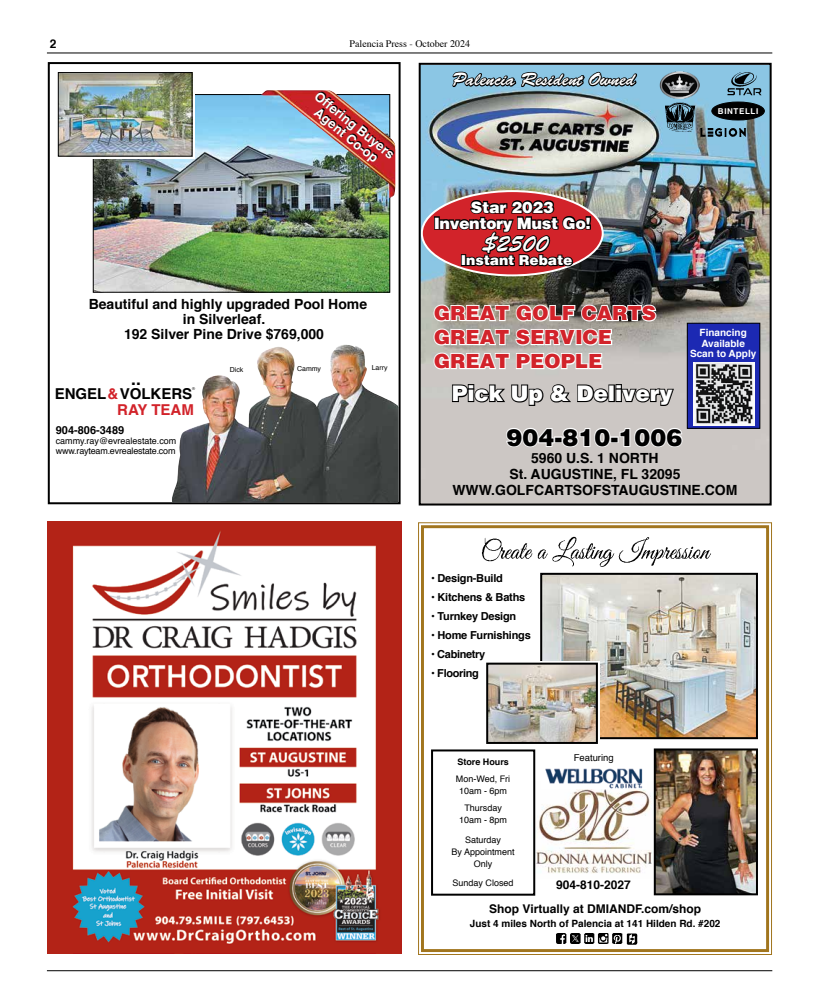
<style>
.page{position:relative;width:819px;height:1008px;background:#fff}
.page>*{position:absolute;margin:0;border:0;box-sizing:border-box;transform-origin:0 0}
.t1{font:900 24px "Helvetica";color:#000}
.t2{font:23px "Brush Script Std";color:#fff}
.t3{font:900 22px "Helvetica";letter-spacing:-.01em;color:#fff}
.t4{font:900 20px/24px "Helvetica";letter-spacing:-.01em;color:#d2232a}
.t5{font:18px "Brush Script Std";color:#fff}
.t6{font:700 17.5px "Helvetica";color:#000}
.t7{font:900 16px/16px "Helvetica";letter-spacing:-.03em;color:#fff;text-align:center}
.t8{font:700 15px/16px "Helvetica";color:#000;text-align:right}
.t9{font:700 14px/16px "Helvetica";color:#000;text-align:center}
.t10{font:900 14px "Helvetica";letter-spacing:-.01em;color:#fff}
.t11{font:700 13px/13px "Helvetica";color:#fff;text-align:center}
.t12{font:700 12px "Helvetica";color:#000}
.t13{font:700 11px "Helvetica";letter-spacing:-.02em;color:#000}
.t14{font:700 11px "Helvetica";color:#000}
.t15{font:700 10px "Helvetica";color:#000}
.t16{font:700 10px/10.5px "Helvetica";color:#fff;text-align:center}
.t17{font:10px "Times";color:#000}
.t18{font:9.5px "Helvetica";color:#000}
.t19{font:9px/12px "Helvetica";color:#000;text-align:center}
.t20{font:9px/10px "Helvetica";letter-spacing:-.02em;color:#000}
.t21{font:700 9px "Helvetica";color:#000}
.t22{font:700 8px "Helvetica";letter-spacing:.08em;color:#fff}
.t23{font:6.9px "Helvetica";color:#000}
.t24{font:4px "Helvetica";color:#000}
.s1{color:#d2232a}
</style>
<div class="page">
<hr style="left:47px;top:52px;width:725px;height:1px;background:#000">
<hr style="left:47px;top:970px;width:725px;height:1px;background:#000">
<img style="left:48px;top:521px;width:353px;height:432px">
<img style="left:422px;top:66px;width:347px;height:437px">
<div style="left:687px;top:323px;width:73px;height:105px;background:#1c29b3"></div>
<div style="left:687px;top:323px;width:73px;height:106px;border:1px solid #000"></div>
<img style="left:693px;top:362px;width:61px;height:63px">
<svg style="left:432px;top:303px;width:252px;height:196px;background:#c2bfbb"></svg>
<img style="left:660px;top:72px;width:39px;height:27px">
<img style="left:727px;top:72px;width:35px;height:25px">
<img style="left:664px;top:102px;width:31px;height:31px">
<div style="left:712px;top:102px;width:52px;height:18px;background:#000;border-radius:50%"></div>
<div style="left:711px;top:102px;width:54px;height:18px;border:1px solid #000;border-radius:50%"></div>
<img style="left:698px;top:126px;width:50px;height:12px">
<svg style="left:422px;top:191px;width:181px;height:84px"></svg>
<div style="left:434px;top:216px;width:6px;height:14px;border:2px solid #000"></div>
<img style="left:438px;top:52px;width:200px;height:223px">
<div style="left:419px;top:63px;width:353px;height:443px;border:2px solid #000"></div>
<svg style="left:418px;top:522px;width:354px;height:433px"></svg>
<div style="left:421px;top:525px;width:348px;height:427px;border:3px solid #a1751e"></div>
<img style="left:535px;top:781px;width:119px;height:97px">
<img style="left:657px;top:751px;width:98px;height:141px">
<div style="left:654px;top:748px;width:104px;height:147px;border:2px solid #000"></div>
<div style="left:431px;top:749px;width:104px;height:147px;border:2px solid #000"></div>
<img style="left:541px;top:765px;width:105px;height:23px">
<div style="left:493px;top:664px;width:63px;height:83px;background:#fff"></div>
<img style="left:550px;top:931px;width:93px;height:15px">
<img style="left:543px;top:576px;width:212px;height:160px">
<div style="left:540px;top:573px;width:218px;height:166px;border:2px solid #000"></div>
<svg style="left:537px;top:661px;width:63px;height:79px"></svg>
<img style="left:489px;top:666px;width:106px;height:75px">
<div style="left:486px;top:663px;width:112px;height:81px;border:2px solid #000"></div>
<img style="left:474px;top:531px;width:244px;height:38px">
<div style="left:48px;top:62px;width:353px;height:442px;border:2px solid #000"></div>
<img style="left:172px;top:345px;width:227px;height:158px">
<img style="left:95px;top:96px;width:293px;height:195px">
<div style="left:76px;top:94px;width:119px;height:65px;background:#fff"></div>
<img style="left:60px;top:74px;width:131px;height:81px">
<div style="left:58px;top:72px;width:135px;height:85px;border:1px solid #000"></div>
<img style="left:261px;top:90px;width:134px;height:108px">
<p class="t12" style="left:50px;top:34px;width:8px">2</p>
<p class="t17" style="left:350px;top:34px;width:122px">Palencia Press - October 2024</p>
<p class="t11" style="left:321px;top:89px;width:100px;rotate:39deg">Offering Buyers<br>Agent Co-op</p>
<p class="t9" style="left:89px;top:297px;width:280px;line-height:15px">Beautiful and highly upgraded Pool Home in Silverleaf.<br>192 Silver Pine Drive $769,000</p>
<p class="t6" style="left:131px;top:365px;width:11px">..</p>
<p class="t24" style="left:192px;top:385px;width:4px">®</p>
<p class="t8" style="left:55px;top:386px;width:141px">ENGEL <span class="s1">&amp;</span> VOLKERS<br><span class="s1">RAY TEAM</span></p>
<p class="t14" style="left:56px;top:421px;width:70px">904-806-3489</p>
<p class="t20" style="left:56px;top:436px;width:122px">cammy.ray@evrealestate.com www.rayteam.evrealestate.com</p>
<p class="t23" style="left:230px;top:364px;width:15px">Dick</p>
<p class="t23" style="left:297px;top:363px;width:26px">Cammy</p>
<p class="t23" style="left:372px;top:363px;width:17px">Larry</p>
<p class="t5" style="left:453px;top:69px;width:184px">Palencia Resident Owned</p>
<p class="t22" style="left:718px;top:105px;width:42px">BINTELLI</p>
<p class="t7" style="left:434px;top:199px;width:159px">Star 2023<br>Inventory Must Go!</p>
<h2 class="t2" style="left:483px;top:231px;width:66px">$2500</h2>
<p class="t10" style="left:461px;top:252px;width:113px">Instant Rebate</p>
<h3 class="t4" style="left:434px;top:301px;width:224px">GREAT GOLF CARTS<br>GREAT SERVICE<br>GREAT PEOPLE</h3>
<h3 class="t3" style="left:452px;top:380px;width:223px">Pick Up &amp; Delivery</h3>
<p class="t16" style="left:690px;top:328px;width:68px">Financing<br>Available<br>Scan to Apply</p>
<h1 class="t1" style="left:506px;top:423px;width:178px">904-810-1006</h1>
<p class="t9" style="left:452px;top:450px;width:287px">5960 U.S. 1 NORTH<br>St. AUGUSTINE, FL 32095<br>WWW.GOLFCARTSOFSTAUGUSTINE.COM</p>
<p class="t13" style="left:431px;top:570px;width:73px">• Design-Build</p>
<p class="t13" style="left:431px;top:589px;width:96px">• Kitchens &amp; Baths</p>
<p class="t13" style="left:431px;top:608px;width:87px">• Turnkey Design</p>
<p class="t13" style="left:431px;top:627px;width:101px">• Home Furnishings</p>
<p class="t13" style="left:431px;top:646px;width:56px">• Cabinetry</p>
<p class="t13" style="left:431px;top:665px;width:49px">• Flooring</p>
<p class="t18" style="left:574px;top:750px;width:42px">Featuring</p>
<p class="t21" style="left:457px;top:754px;width:53px">Store Hours</p>
<p class="t19" style="left:456px;top:773px;width:56px">Mon-Wed, Fri<br>10am - 6pm</p>
<p class="t19" style="left:459px;top:802px;width:50px">Thursday<br>10am - 8pm</p>
<p class="t19" style="left:452px;top:834px;width:65px">Saturday<br>By Appointment<br>Only</p>
<p class="t19" style="left:453px;top:877px;width:63px">Sunday Closed</p>
<p class="t12" style="left:556px;top:875px;width:76px">904-810-2027</p>
<p class="t12" style="left:489px;top:899px;width:213px">Shop Virtually at DMIANDF.com/shop</p>
<p class="t15" style="left:470px;top:916px;width:252px">Just 4 miles North of Palencia at 141 Hilden Rd. #202</p>
</div>
